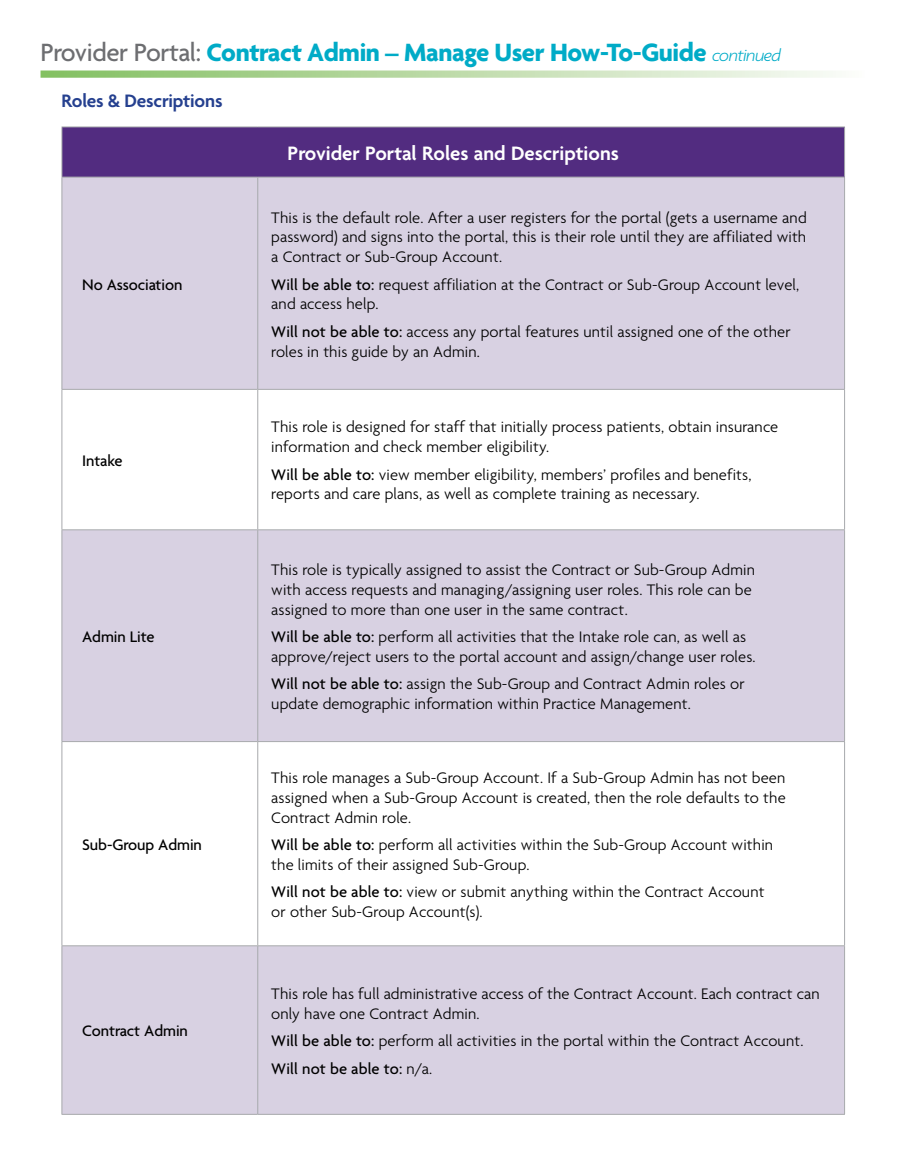
<style>
.page{position:relative;width:905px;height:1175px;background:#fff}
.page>*{position:absolute;margin:0;border:0;box-sizing:border-box;transform-origin:0 0}
.t1{font:700 27px "Agenda";letter-spacing:-.015em;color:#00abc7}
.t2{font:600 21px "Agenda";color:#fff}
.t3{font:600 19.5px "Agenda";letter-spacing:-.01em;color:#25408f}
.t4{font:300 16.5px/19.8px "Agenda";letter-spacing:.01em;color:#000}
.t5{font:500 16.5px "Agenda";letter-spacing:-.005em;color:#000}
.s1{font-weight:500;color:#6d6e71}
.s2{font-weight:300;font-style:italic;font-size:18px}
.s3{font-weight:500}
</style>
<div class="page">
<svg style="left:40px;top:70px;width:793px;height:8px;background:#c2deb1"></svg>
<div style="left:62px;top:127px;width:782px;height:50px;background:#522c80"></div>
<div style="left:63px;top:178px;width:781px;height:935px;background:#d8d1e2"></div>
<svg style="left:63px;top:390px;width:781px;height:555px"></svg>
<hr style="left:62px;top:127px;width:196px;height:1px;background:#a7a9ac">
<hr style="left:62px;top:127px;width:1px;height:50px;background:#a7a9ac">
<hr style="left:258px;top:127px;width:586px;height:1px;background:#a7a9ac">
<hr style="left:844px;top:127px;width:1px;height:50px;background:#a7a9ac">
<hr style="left:62px;top:177px;width:196px;height:1px;background:#a7a9ac">
<hr style="left:62px;top:177px;width:1px;height:212px;background:#a7a9ac">
<hr style="left:258px;top:177px;width:586px;height:1px;background:#a7a9ac">
<hr style="left:257px;top:177px;width:1px;height:212px;background:#a7a9ac">
<hr style="left:844px;top:177px;width:1px;height:212px;background:#a7a9ac">
<hr style="left:62px;top:389px;width:196px;height:1px;background:#a7a9ac">
<hr style="left:62px;top:390px;width:1px;height:139px;background:#a7a9ac">
<hr style="left:258px;top:389px;width:586px;height:1px;background:#a7a9ac">
<hr style="left:257px;top:390px;width:1px;height:139px;background:#a7a9ac">
<hr style="left:844px;top:390px;width:1px;height:139px;background:#a7a9ac">
<hr style="left:62px;top:529px;width:196px;height:1px;background:#a7a9ac">
<hr style="left:62px;top:530px;width:1px;height:211px;background:#a7a9ac">
<hr style="left:258px;top:529px;width:586px;height:1px;background:#a7a9ac">
<hr style="left:257px;top:530px;width:1px;height:211px;background:#a7a9ac">
<hr style="left:844px;top:530px;width:1px;height:211px;background:#a7a9ac">
<hr style="left:62px;top:741px;width:196px;height:1px;background:#a7a9ac">
<hr style="left:62px;top:742px;width:1px;height:203px;background:#a7a9ac">
<hr style="left:258px;top:741px;width:586px;height:1px;background:#a7a9ac">
<hr style="left:257px;top:742px;width:1px;height:203px;background:#a7a9ac">
<hr style="left:844px;top:742px;width:1px;height:203px;background:#a7a9ac">
<hr style="left:62px;top:945px;width:196px;height:1px;background:#a7a9ac">
<hr style="left:62px;top:946px;width:1px;height:167px;background:#a7a9ac">
<hr style="left:258px;top:945px;width:586px;height:1px;background:#a7a9ac">
<hr style="left:257px;top:946px;width:1px;height:167px;background:#a7a9ac">
<hr style="left:844px;top:946px;width:1px;height:167px;background:#a7a9ac">
<hr style="left:62px;top:1113px;width:196px;height:1px;background:#a7a9ac">
<hr style="left:258px;top:1113px;width:586px;height:1px;background:#a7a9ac">
<h1 class="t1" style="left:40px;top:36px;width:742px"><span class="s1">Provider Portal:</span> Contract Admin – Manage User How-To-Guide <span class="s2">continued</span></h1>
<p class="t3" style="left:61px;top:88px;width:162px">Roles &amp; Descriptions</p>
<p class="t2" style="left:287px;top:140px;width:333px">Provider Portal Roles and Descriptions</p>
<p class="t5" style="left:82px;top:274px;width:102px">No Association</p>
<p class="t5" style="left:82px;top:450px;width:42px">Intake</p>
<p class="t5" style="left:82px;top:626px;width:74px">Admin Lite</p>
<p class="t5" style="left:82px;top:834px;width:121px">Sub-Group Admin</p>
<p class="t5" style="left:82px;top:1021px;width:107px">Contract Admin</p>
<p class="t4" style="left:271px;top:207px;width:537px;text-align:justify">This is the default role. After a user registers for the portal (gets a username and password) and signs into the portal, this is their role until they are affiliated with a Contract or Sub-Group Account.</p>
<p class="t4" style="left:271px;top:274px;width:529px"><span class="s3">Will be able to:</span> request affiliation at the Contract or Sub-Group Account level, and access help.</p>
<p class="t4" style="left:271px;top:321px;width:521px"><span class="s3">Will not be able to:</span> access any portal features until assigned one of the other roles in this guide by an Admin.</p>
<p class="t4" style="left:271px;top:417px;width:508px">This role is designed for staff that initially process patients, obtain insurance information and check member eligibility.</p>
<p class="t4" style="left:271px;top:464px;width:481px"><span class="s3">Will be able to:</span> view member eligibility, members’ profiles and benefits, reports and care plans, as well as complete training as necessary.</p>
<p class="t4" style="left:271px;top:559px;width:485px">This role is typically assigned to assist the Contract or Sub-Group Admin with access requests and managing/assigning user roles. This role can be assigned to more than one user in the same contract.</p>
<p class="t4" style="left:271px;top:626px;width:486px"><span class="s3">Will be able to:</span> perform all activities that the Intake role can, as well as approve/reject users to the portal account and assign/change user roles.</p>
<p class="t4" style="left:271px;top:673px;width:475px"><span class="s3">Will not be able to:</span> assign the Sub-Group and Contract Admin roles or update demographic information within Practice Management.</p>
<p class="t4" style="left:271px;top:767px;width:516px;text-align:justify">This role manages a Sub-Group Account. If a Sub-Group Admin has not been assigned when a Sub-Group Account is created, then the role defaults to the Contract Admin role.</p>
<p class="t4" style="left:271px;top:834px;width:503px"><span class="s3">Will be able to:</span> perform all activities within the Sub-Group Account within the limits of their assigned Sub-Group.</p>
<p class="t4" style="left:271px;top:881px;width:494px"><span class="s3">Will not be able to:</span> view or submit anything within the Contract Account or other Sub-Group Account(s).</p>
<p class="t4" style="left:271px;top:983px;width:550px">This role has full administrative access of the Contract Account. Each contract can only have one Contract Admin.</p>
<p class="t4" style="left:271px;top:1027px;width:533px;line-height:27.3px"><span class="s3">Will be able to:</span> perform all activities in the portal within the Contract Account.<br><span class="s3">Will not be able to:</span> n/a.</p>
</div>
